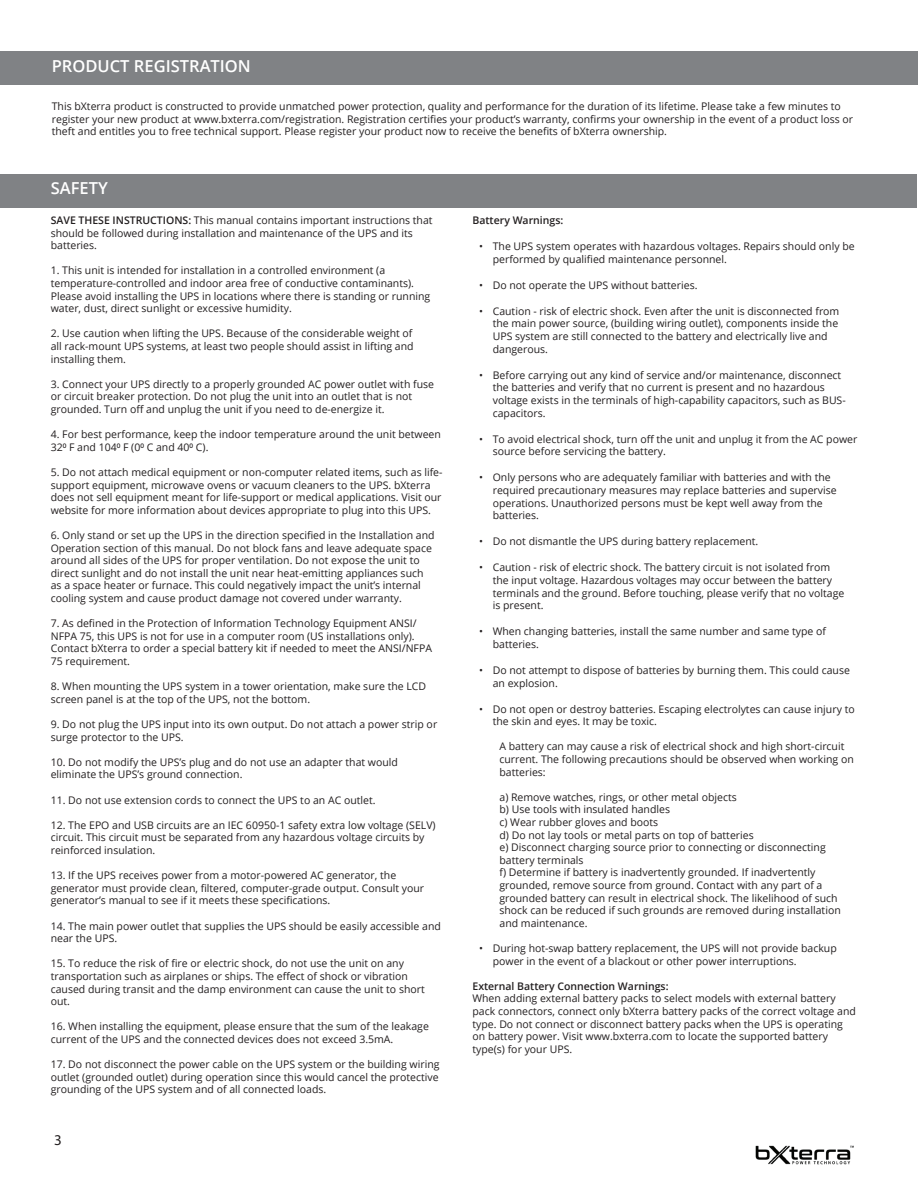
<style>
.page{position:relative;width:918px;height:1188px;background:#fff}
.page>*{position:absolute;margin:0;border:0;box-sizing:border-box;transform-origin:0 0}
.t1{font:600 16.5px "Open Sans";color:#fff}
.t2{font:15px "Myriad Pro";color:#231f20}
.t3{font:10.5px/12.6px "Open Sans";color:#231f20}
.t4{font:600 10.5px "Open Sans";color:#231f20}
.s1{font-weight:600}
</style>
<div class="page">
<img style="left:755px;top:1145px;width:99px;height:20px">
<div style="left:0;top:51px;width:918px;height:33px;background:#808285"></div>
<div style="left:0;top:174px;width:917px;height:33px;background:#808285"></div>
<h1 class="t1" style="left:52px;top:54px;width:201px">PRODUCT REGISTRATION</h1>
<p class="t3" style="left:52px;top:100px;width:803px">This bXterra product is constructed to provide unmatched power protection, quality and performance for the duration of its lifetime. Please take a few minutes to register your new product at www.bxterra.com/registration. Registration certifies your product’s warranty, confirms your ownership in the event of a product loss or theft and entitles you to free technical support. Please register your product now to receive the benefits of bXterra ownership.</p>
<h1 class="t1" style="left:51px;top:177px;width:59px">SAFETY</h1>
<p class="t3" style="left:51px;top:214px;width:383px"><span class="s1">SAVE THESE INSTRUCTIONS:</span> This manual contains important instructions that should be followed during installation and maintenance of the UPS and its batteries.</p>
<p class="t3" style="left:51px;top:264px;width:381px">1. This unit is intended for installation in a controlled environment (a temperature-controlled and indoor area free of conductive contaminants).<br>Please avoid installing the UPS in locations where there is standing or running water, dust, direct sunlight or excessive humidity.</p>
<p class="t3" style="left:51px;top:327px;width:364px;text-align:justify">2. Use caution when lifting the UPS. Because of the considerable weight of all rack-mount UPS systems, at least two people should assist in lifting and installing them.</p>
<p class="t3" style="left:51px;top:377px;width:385px">3. Connect your UPS directly to a properly grounded AC power outlet with fuse or circuit breaker protection. Do not plug the unit into an outlet that is not grounded. Turn off and unplug the unit if you need to de-energize it.</p>
<p class="t3" style="left:51px;top:428px;width:392px">4. For best performance, keep the indoor temperature around the unit between<br>32⁰ F and 104⁰ F (0⁰ C and 40⁰ C).</p>
<p class="t3" style="left:51px;top:466px;width:393px">5. Do not attach medical equipment or non-computer related items, such as life&shy;support equipment, microwave ovens or vacuum cleaners to the UPS. bXterra does not sell equipment meant for life-support or medical applications. Visit our website for more information about devices appropriate to plug into this UPS.</p>
<p class="t3" style="left:51px;top:529px;width:385px">6. Only stand or set up the UPS in the direction specified in the Installation and Operation section of this manual. Do not block fans and leave adequate space around all sides of the UPS for proper ventilation. Do not expose the unit to direct sunlight and do not install the unit near heat-emitting appliances such as a space heater or furnace. This could negatively impact the unit’s internal cooling system and cause product damage not covered under warranty.</p>
<p class="t3" style="left:51px;top:617px;width:383px">7. As defined in the Protection of Information Technology Equipment ANSI/ NFPA 75, this UPS is not for use in a computer room (US installations only).<br>Contact bXterra to order a special battery kit if needed to meet the ANSI/NFPA 75 requirement.</p>
<p class="t3" style="left:51px;top:680px;width:377px">8. When mounting the UPS system in a tower orientation, make sure the LCD screen panel is at the top of the UPS, not the bottom.</p>
<p class="t3" style="left:51px;top:718px;width:388px">9. Do not plug the UPS input into its own output. Do not attach a power strip or surge protector to the UPS.</p>
<p class="t3" style="left:51px;top:755px;width:349px">10. Do not modify the UPS’s plug and do not use an adapter that would eliminate the UPS’s ground connection.</p>
<p class="t3" style="left:51px;top:793px;width:326px">11. Do not use extension cords to connect the UPS to an AC outlet.</p>
<p class="t3" style="left:51px;top:818px;width:386px">12. The EPO and USB circuits are an IEC 60950-1 safety extra low voltage (SELV) circuit. This circuit must be separated from any hazardous voltage circuits by reinforced insulation.</p>
<p class="t3" style="left:51px;top:869px;width:375px">13. If the UPS receives power from a motor-powered AC generator, the generator must provide clean, filtered, computer-grade output. Consult your generator’s manual to see if it meets these specifications.</p>
<p class="t3" style="left:51px;top:919px;width:392px">14. The main power outlet that supplies the UPS should be easily accessible and near the UPS.</p>
<p class="t3" style="left:51px;top:957px;width:376px">15. To reduce the risk of fire or electric shock, do not use the unit on any transportation such as airplanes or ships. The effect of shock or vibration caused during transit and the damp environment can cause the unit to short out.</p>
<p class="t3" style="left:51px;top:1020px;width:380px">16. When installing the equipment, please ensure that the sum of the leakage current of the UPS and the connected devices does not exceed 3.5mA.</p>
<p class="t3" style="left:51px;top:1058px;width:390px;text-align:justify">17. Do not disconnect the power cable on the UPS system or the building wiring outlet (grounded outlet) during operation since this would cancel the protective grounding of the UPS system and of all connected loads.</p>
<h2 class="t2" style="left:54px;top:1131px;width:9px">3</h2>
<p class="t4" style="left:473px;top:213px;width:92px">Battery Warnings:</p>
<p class="t3" style="left:493px;top:240px;width:364px;text-indent:-14px">• The UPS system operates with hazardous voltages. Repairs should only be performed by qualified maintenance personnel.</p>
<p class="t3" style="left:479px;top:278px;width:220px">• Do not operate the UPS without batteries.</p>
<p class="t3" style="left:493px;top:304px;width:348px;text-indent:-14px">• Caution - risk of electric shock. Even after the unit is disconnected from the main power source, (building wiring outlet), components inside the UPS system are still connected to the battery and electrically live and dangerous.</p>
<p class="t3" style="left:493px;top:368px;width:355px;text-indent:-14px">• Before carrying out any kind of service and/or maintenance, disconnect the batteries and verify that no current is present and no hazardous voltage exists in the terminals of high-capability capacitors, such as BUS&shy;capacitors.</p>
<p class="t3" style="left:493px;top:432px;width:366px;text-indent:-14px">• To avoid electrical shock, turn off the unit and unplug it from the AC power source before servicing the battery.</p>
<p class="t3" style="left:493px;top:471px;width:345px;text-indent:-14px">• Only persons who are adequately familiar with batteries and with the required precautionary measures may replace batteries and supervise operations. Unauthorized persons must be kept well away from the batteries.</p>
<p class="t3" style="left:479px;top:535px;width:281px">• Do not dismantle the UPS during battery replacement.</p>
<p class="t3" style="left:493px;top:561px;width:353px;text-indent:-14px">• Caution - risk of electric shock. The battery circuit is not isolated from the input voltage. Hazardous voltages may occur between the battery terminals and the ground. Before touching, please verify that no voltage is present.</p>
<p class="t3" style="left:493px;top:625px;width:335px;text-indent:-14px">• When changing batteries, install the same number and same type of batteries.</p>
<p class="t3" style="left:493px;top:664px;width:359px;text-indent:-14px">• Do not attempt to dispose of batteries by burning them. This could cause an explosion.</p>
<p class="t3" style="left:493px;top:702px;width:364px;text-indent:-14px">• Do not open or destroy batteries. Escaping electrolytes can cause injury to the skin and eyes. It may be toxic.</p>
<p class="t3" style="left:499px;top:740px;width:356px">A battery can may cause a risk of electrical shock and high short-circuit current. The following precautions should be observed when working on batteries:</p>
<p class="t3" style="left:499px;top:790px;width:343px">a) Remove watches, rings, or other metal objects<br>b) Use tools with insulated handles<br>c) Wear rubber gloves and boots<br>d) Do not lay tools or metal parts on top of batteries<br>e) Disconnect charging source prior to connecting or disconnecting battery terminals<br>f) Determine if battery is inadvertently grounded. If inadvertently grounded, remove source from ground. Contact with any part of a grounded battery can result in electrical shock. The likelihood of such shock can be reduced if such grounds are removed during installation and maintenance.</p>
<p class="t3" style="left:493px;top:942px;width:346px;text-indent:-14px">• During hot-swap battery replacement, the UPS will not provide backup power in the event of a blackout or other power interruptions.</p>
<p class="t4" style="left:472px;top:979px;width:198px">External Battery Connection Warnings:</p>
<p class="t3" style="left:472px;top:992px;width:385px">When adding external battery packs to select models with external battery pack connectors, connect only bXterra battery packs of the correct voltage and type. Do not connect or disconnect battery packs when the UPS is operating on battery power. Visit www.bxterra.com to locate the supported battery type(s) for your UPS.</p>
</div>
